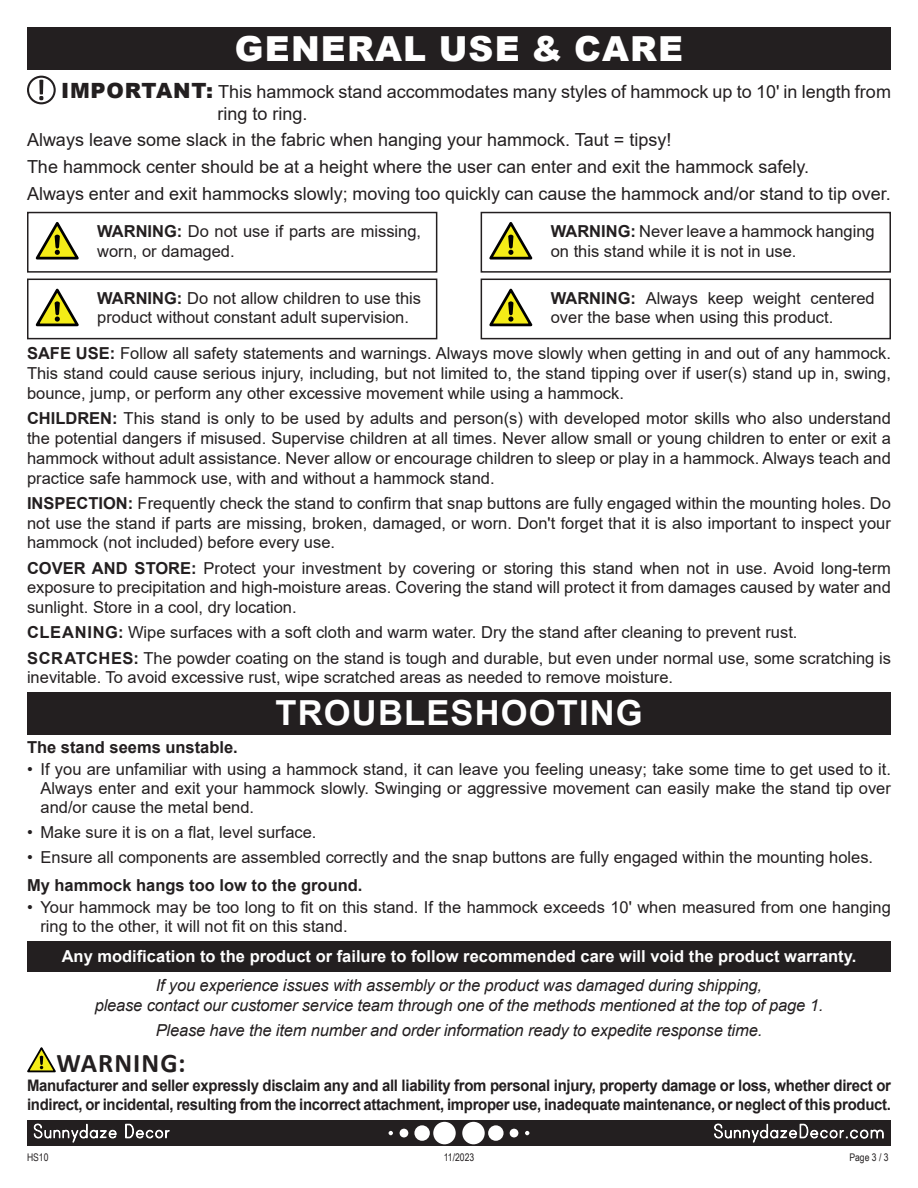
<style>
.page{position:relative;width:918px;height:1188px;background:#fff}
.page>*{position:absolute;margin:0;border:0;box-sizing:border-box;transform-origin:0 0}
.t1{font:700 34.5px "Arial";letter-spacing:.035em;color:#fff}
.t2{font:900 34.5px "Arial";letter-spacing:.035em;color:#fff}
.t3{font:700 27px "Calibri";letter-spacing:.04em;color:#231f20}
.t4{font:18px/21.6px "Arial";color:#231f20}
.t5{font:16.5px/19.8px "Arial";color:#231f20}
.t6{font:italic 16.5px/19.8px "Arial";letter-spacing:-.01em;color:#231f20;text-align:center}
.t7{font:700 16.5px "Arial";color:#fff}
.t8{font:700 16.5px "Arial";color:#231f20}
.t9{font:700 15.9px/19px "Arial";letter-spacing:-.02em;color:#231f20;scale:.94 1}
.t10{font:10.5px "Arial Narrow";color:#231f20}
.s1{font-weight:900;font-size:21px}
.s2{font-weight:700}
</style>
<div class="page">
<div style="left:27px;top:1120px;width:864px;height:26px;background:#231f20"></div>
<div style="left:462px;top:1122px;width:23px;height:22px;background:#fff;border-radius:50%"></div>
<div style="left:488px;top:1125px;width:16px;height:16px;background:#fff;border-radius:50%"></div>
<div style="left:510px;top:1129px;width:8px;height:8px;background:#fff;border-radius:50%"></div>
<svg style="left:525px;top:1131px;width:4px;height:4px"></svg>
<div style="left:433px;top:1122px;width:23px;height:22px;background:#fff;border-radius:50%"></div>
<div style="left:414px;top:1125px;width:16px;height:16px;background:#fff;border-radius:50%"></div>
<div style="left:400px;top:1129px;width:8px;height:8px;background:#fff;border-radius:50%"></div>
<svg style="left:389px;top:1131px;width:4px;height:4px"></svg>
<svg style="left:34px;top:1123px;width:83px;height:20px"></svg>
<svg style="left:125px;top:1124px;width:45px;height:15px"></svg>
<svg style="left:714px;top:1123px;width:170px;height:20px"></svg>
<div style="left:27px;top:942px;width:864px;height:30px;background:#231f20"></div>
<svg style="left:27px;top:1047px;width:29px;height:25px"></svg>
<div style="left:27px;top:692px;width:864px;height:43px;background:#231f20"></div>
<div style="left:27px;top:212px;width:410px;height:61px;border:2px solid #231f20"></div>
<svg style="left:36px;top:222px;width:43px;height:38px"></svg>
<div style="left:481px;top:212px;width:410px;height:61px;border:2px solid #231f20"></div>
<svg style="left:489px;top:222px;width:43px;height:38px"></svg>
<div style="left:27px;top:279px;width:410px;height:60px;border:2px solid #231f20"></div>
<svg style="left:36px;top:289px;width:43px;height:37px"></svg>
<div style="left:481px;top:279px;width:410px;height:60px;border:2px solid #231f20"></div>
<svg style="left:489px;top:289px;width:43px;height:37px"></svg>
<div style="left:27px;top:27px;width:864px;height:42px;background:#231f20"></div>
<svg style="left:28px;top:77px;width:27px;height:26px"></svg>
<div style="left:27px;top:76px;width:29px;height:28px;border:2px solid #231f20;border-radius:50%"></div>
<svg style="left:39px;top:80px;width:4px;height:20px"></svg>
<p class="t2" style="left:235px;top:23px;width:450px">GENERAL USE &amp; CARE</p>
<p class="t4" style="left:217px;top:81px;width:675px;text-indent:-156px"><span class="s1">IMPORTANT:</span> This hammock stand accommodates many styles of hammock up to 10' in length from ring to ring.</p>
<p class="t4" style="left:27px;top:129px;width:646px">Always leave some slack in the fabric when hanging your hammock. Taut = tipsy!</p>
<p class="t4" style="left:27px;top:156px;width:784px">The hammock center should be at a height where the user can enter and exit the hammock safely.</p>
<p class="t4" style="left:27px;top:183px;width:865px">Always enter and exit hammocks slowly; moving too quickly can cause the hammock and/or stand to tip over.</p>
<p class="t5" style="left:97px;top:221px;width:325px"><span class="s2">WARNING:</span> Do not use if parts are missing, worn, or damaged.</p>
<p class="t5" style="left:551px;top:221px;width:325px"><span class="s2">WARNING:</span> Never leave a hammock hanging on this stand while it is not in use.</p>
<p class="t5" style="left:97px;top:288px;width:325px"><span class="s2">WARNING:</span> Do not allow children to use this product without constant adult supervision.</p>
<p class="t5" style="left:551px;top:288px;width:325px"><span class="s2">WARNING:</span> Always keep weight centered over the base when using this product.</p>
<p class="t5" style="left:27px;top:344px;width:865px;text-align:justify"><span class="s2">SAFE USE:</span> Follow all safety statements and warnings. Always move slowly when getting in and out of any hammock.<br>This stand could cause serious injury, including, but not limited to, the stand tipping over if user(s) stand up in, swing, bounce, jump, or perform any other excessive movement while using a hammock.</p>
<p class="t5" style="left:27px;top:408px;width:865px;text-align:justify"><span class="s2">CHILDREN:</span> This stand is only to be used by adults and person(s) with developed motor skills who also understand the potential dangers if misused. Supervise children at all times. Never allow small or young children to enter or exit a hammock without adult assistance. Never allow or encourage children to sleep or play in a hammock. Always teach and practice safe hammock use, with and without a hammock stand.</p>
<p class="t5" style="left:27px;top:493px;width:865px;text-align:justify"><span class="s2">INSPECTION:</span> Frequently check the stand to confirm that snap buttons are fully engaged within the mounting holes. Do not use the stand if parts are missing, broken, damaged, or worn. Don't forget that it is also important to inspect your hammock (not included) before every use.</p>
<p class="t5" style="left:27px;top:558px;width:865px;text-align:justify"><span class="s2">COVER AND STORE:</span> Protect your investment by covering or storing this stand when not in use. Avoid long-term exposure to precipitation and high-moisture areas. Covering the stand will protect it from damages caused by water and sunlight. Store in a cool, dry location.</p>
<p class="t5" style="left:27px;top:623px;width:772px"><span class="s2">CLEANING:</span> Wipe surfaces with a soft cloth and warm water. Dry the stand after cleaning to prevent rust.</p>
<p class="t5" style="left:27px;top:648px;width:865px"><span class="s2">SCRATCHES:</span> The powder coating on the stand is tough and durable, but even under normal use, some scratching is inevitable. To avoid excessive rust, wipe scratched areas as needed to remove moisture.</p>
<p class="t1" style="left:276px;top:689px;width:369px">TROUBLESHOOTING</p>
<p class="t8" style="left:27px;top:735px;width:212px">The stand seems unstable.</p>
<p class="t5" style="left:40px;top:759px;width:852px;line-height:19.2px;text-align:justify;text-indent:-14px">• If you are unfamiliar with using a hammock stand, it can leave you feeling uneasy; take some time to get used to it.<br>Always enter and exit your hammock slowly. Swinging or aggressive movement can easily make the stand tip over and/or cause the metal bend.</p>
<p class="t5" style="left:27px;top:822px;width:291px">• Make sure it is on a flat, level surface.</p>
<p class="t5" style="left:27px;top:847px;width:848px">• Ensure all components are assembled correctly and the snap buttons are fully engaged within the mounting holes.</p>
<p class="t8" style="left:27px;top:873px;width:337px">My hammock hangs too low to the ground.</p>
<p class="t5" style="left:40px;top:897px;width:852px;line-height:19.2px;text-indent:-14px">• Your hammock may be too long to fit on this stand. If the hammock exceeds 10' when measured from one hanging ring to the other, it will not fit on this stand.</p>
<p class="t7" style="left:62px;top:945px;width:796px">Any modification to the product or failure to follow recommended care will void the product warranty.</p>
<p class="t6" style="left:95px;top:976px;width:730px">If you experience issues with assembly or the product was damaged during shipping,<br>please contact our customer service team through one of the methods mentioned at the top of page 1.</p>
<p class="t6" style="left:156px;top:1021px;width:608px">Please have the item number and order information ready to expedite response time.</p>
<p class="t3" style="left:57px;top:1044px;width:131px">WARNING:</p>
<p class="t9" style="left:27px;top:1076px;width:921px">Manufacturer and seller expressly disclaim any and all liability from personal injury, property damage or loss, whether direct or indirect, or incidental, resulting from the incorrect attachment, improper use, inadequate maintenance, or neglect of this product.</p>
<p class="t10" style="left:27px;top:1150px;width:23px">HS10</p>
<p class="t10" style="left:444px;top:1150px;width:32px">11/2023</p>
<p class="t10" style="left:849px;top:1150px;width:41px">Page 3 / 3</p>
</div>
